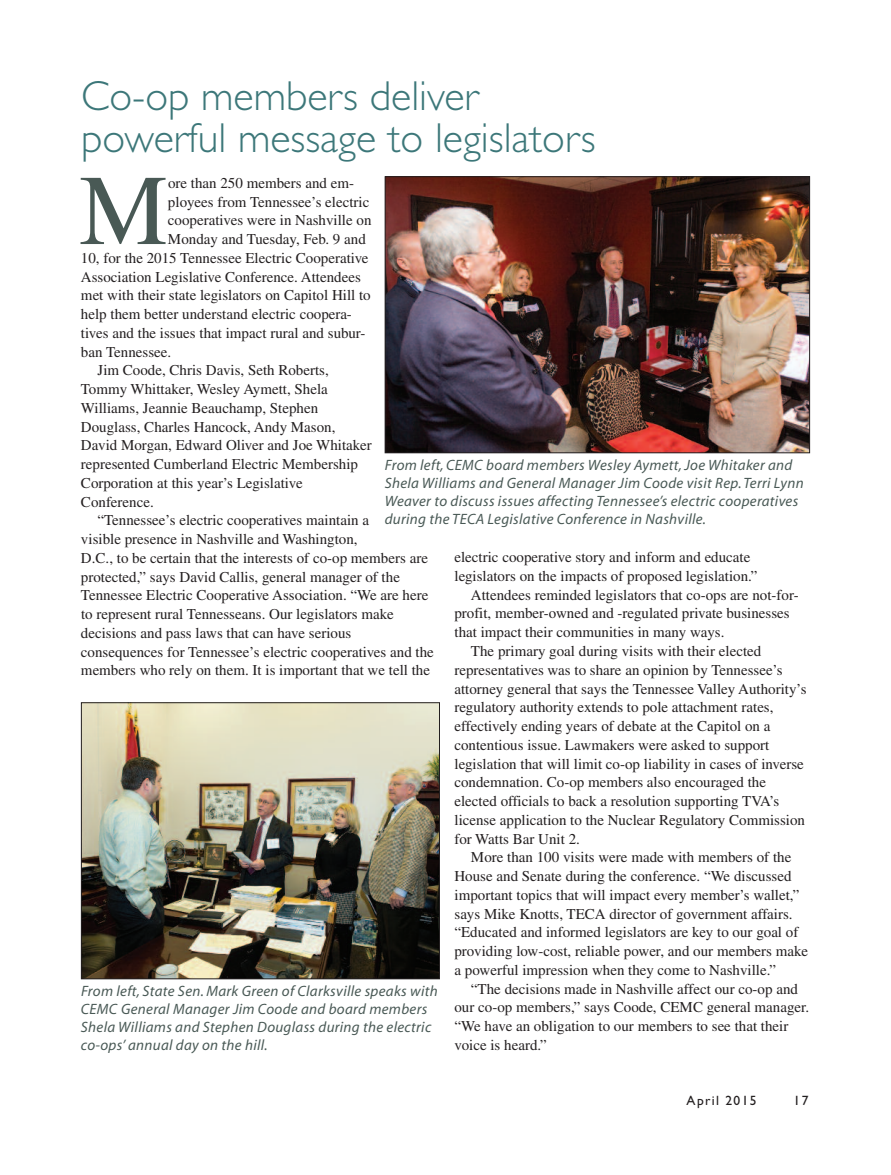
<style>
.page{position:relative;width:891px;height:1175px;background:#fff}
.page>*{position:absolute;margin:0;border:0;box-sizing:border-box;transform-origin:0 0}
.t1{font:99.9px "Times";color:#495955}
.t2{font:300 42px/42px "Gill Sans";color:#3c7779}
.t3{font:15px "Times";color:#231f20}
.t4{font:italic 15px/18px "Myriad";letter-spacing:.02em;color:#495955}
.t5{font:13.5px "Gill Sans";letter-spacing:.1em;color:#231f20}
</style>
<div class="page">
<img style="left:83px;top:704px;width:355px;height:273px">
<div style="left:81px;top:702px;width:359px;height:277px;border:1px solid #231f20"></div>
<img style="left:387px;top:178px;width:421px;height:273px">
<div style="left:385px;top:176px;width:425px;height:277px;border:1px solid #231f20"></div>
<h2 class="t2" style="left:81px;top:78px;width:516px">Co-op members deliver powerful message to legislators</h2>
<h1 class="t1" style="left:79px;top:176px;width:90px">M</h1>
<p class="t3" style="left:168px;top:177px;width:188px">ore than 250 members and em-</p>
<p class="t3" style="left:168px;top:196px;width:203px">ployees from Tennessee’s electric</p>
<p class="t3" style="left:168px;top:215px;width:205px">cooperatives were in Nashville on</p>
<p class="t3" style="left:168px;top:234px;width:199px">Monday and Tuesday, Feb. 9 and</p>
<p class="t3" style="left:81px;top:252px;width:289px">10, for the 2015 Tennessee Electric Cooperative</p>
<p class="t3" style="left:81px;top:271px;width:281px">Association Legislative Conference. Attendees</p>
<p class="t3" style="left:81px;top:290px;width:291px">met with their state legislators on Capitol Hill to</p>
<p class="t3" style="left:81px;top:309px;width:272px">help them better understand electric coopera-</p>
<p class="t3" style="left:81px;top:327px;width:286px">tives and the issues that impact rural and subur-</p>
<p class="t3" style="left:81px;top:346px;width:92px">ban Tennessee.</p>
<p class="t3" style="left:97px;top:365px;width:233px">Jim Coode, Chris Davis, Seth Roberts,</p>
<p class="t3" style="left:81px;top:384px;width:248px">Tommy Whittaker, Wesley Aymett, Shela</p>
<p class="t3" style="left:81px;top:402px;width:239px">Williams, Jeannie Beauchamp, Stephen</p>
<p class="t3" style="left:81px;top:421px;width:256px">Douglass, Charles Hancock, Andy Mason,</p>
<p class="t3" style="left:81px;top:440px;width:292px">David Morgan, Edward Oliver and Joe Whitaker</p>
<p class="t3" style="left:81px;top:459px;width:279px">represented Cumberland Electric Membership</p>
<p class="t3" style="left:81px;top:477px;width:223px">Corporation at this year’s Legislative</p>
<p class="t3" style="left:81px;top:496px;width:74px">Conference.</p>
<p class="t3" style="left:97px;top:515px;width:273px">“Tennessee’s electric cooperatives maintain a</p>
<p class="t3" style="left:81px;top:534px;width:278px">visible presence in Nashville and Washington,</p>
<p class="t3" style="left:81px;top:552px;width:349px">D.C., to be certain that the interests of co-op members are</p>
<p class="t3" style="left:81px;top:571px;width:320px">protected,” says David Callis, general manager of the</p>
<p class="t3" style="left:81px;top:590px;width:349px">Tennessee Electric Cooperative Association. “We are here</p>
<p class="t3" style="left:81px;top:609px;width:314px">to represent rural Tennesseans. Our legislators make</p>
<p class="t3" style="left:81px;top:627px;width:272px">decisions and pass laws that can have serious</p>
<p class="t3" style="left:81px;top:646px;width:354px">consequences for Tennessee’s electric cooperatives and the</p>
<p class="t3" style="left:81px;top:665px;width:351px">members who rely on them. It is important that we tell the</p>
<p class="t4" style="left:385px;top:457px;width:420px">From left, CEMC board members Wesley Aymett,Joe Whitaker and Shela Williams and General Manager Jim Coode visit Rep.Terri Lynn Weaver to discuss issues affecting Tennessee’s electric cooperatives during the TECA Legislative Conference in Nashville.</p>
<p class="t3" style="left:454px;top:552px;width:297px">electric cooperative story and inform and educate</p>
<p class="t3" style="left:454px;top:570px;width:305px">legislators on the impacts of proposed legislation.”</p>
<p class="t3" style="left:471px;top:589px;width:329px">Attendees reminded legislators that co-ops are not-for-</p>
<p class="t3" style="left:454px;top:608px;width:337px">profit, member-owned and -regulated private businesses</p>
<p class="t3" style="left:454px;top:627px;width:272px">that impact their communities in many ways.</p>
<p class="t3" style="left:471px;top:645px;width:292px">The primary goal during visits with their elected</p>
<p class="t3" style="left:454px;top:664px;width:330px">representatives was to share an opinion by Tennessee’s</p>
<p class="t3" style="left:454px;top:683px;width:354px">attorney general that says the Tennessee Valley Authority’s</p>
<p class="t3" style="left:454px;top:702px;width:321px">regulatory authority extends to pole attachment rates,</p>
<p class="t3" style="left:454px;top:720px;width:318px">effectively ending years of debate at the Capitol on a</p>
<p class="t3" style="left:454px;top:739px;width:316px">contentious issue. Lawmakers were asked to support</p>
<p class="t3" style="left:454px;top:758px;width:351px">legislation that will limit co-op liability in cases of inverse</p>
<p class="t3" style="left:454px;top:777px;width:313px">condemnation. Co-op members also encouraged the</p>
<p class="t3" style="left:454px;top:795px;width:326px">elected officials to back a resolution supporting TVA’s</p>
<p class="t3" style="left:454px;top:814px;width:352px">license application to the Nuclear Regulatory Commission</p>
<p class="t3" style="left:454px;top:833px;width:127px">for Watts Bar Unit 2.</p>
<p class="t3" style="left:471px;top:852px;width:322px">More than 100 visits were made with members of the</p>
<p class="t3" style="left:454px;top:870px;width:339px">House and Senate during the conference. “We discussed</p>
<p class="t3" style="left:454px;top:889px;width:346px">important topics that will impact every member’s wallet,”</p>
<p class="t3" style="left:454px;top:908px;width:340px">says Mike Knotts, TECA director of government affairs.</p>
<p class="t3" style="left:454px;top:927px;width:345px">“Educated and informed legislators are key to our goal of</p>
<p class="t3" style="left:454px;top:945px;width:355px">providing low-cost, reliable power, and our members make</p>
<p class="t3" style="left:454px;top:964px;width:323px">a powerful impression when they come to Nashville.”</p>
<p class="t3" style="left:471px;top:983px;width:329px">“The decisions made in Nashville affect our co-op and</p>
<p class="t3" style="left:454px;top:1002px;width:356px">our co-op members,” says Coode, CEMC general manager.</p>
<p class="t3" style="left:454px;top:1020px;width:335px">“We have an obligation to our members to see that their</p>
<p class="t3" style="left:454px;top:1039px;width:94px">voice is heard.”</p>
<p class="t4" style="left:81px;top:983px;width:358px">From left, State Sen. Mark Green of Clarksville speaks with CEMC General Manager Jim Coode and board members Shela Williams and Stephen Douglass during the electric co-ops’ annual day on the hill.</p>
<p class="t5" style="left:687px;top:1095px;width:71px">April 2015</p>
<p class="t5" style="left:794px;top:1095px;width:16px">17</p>
</div>
